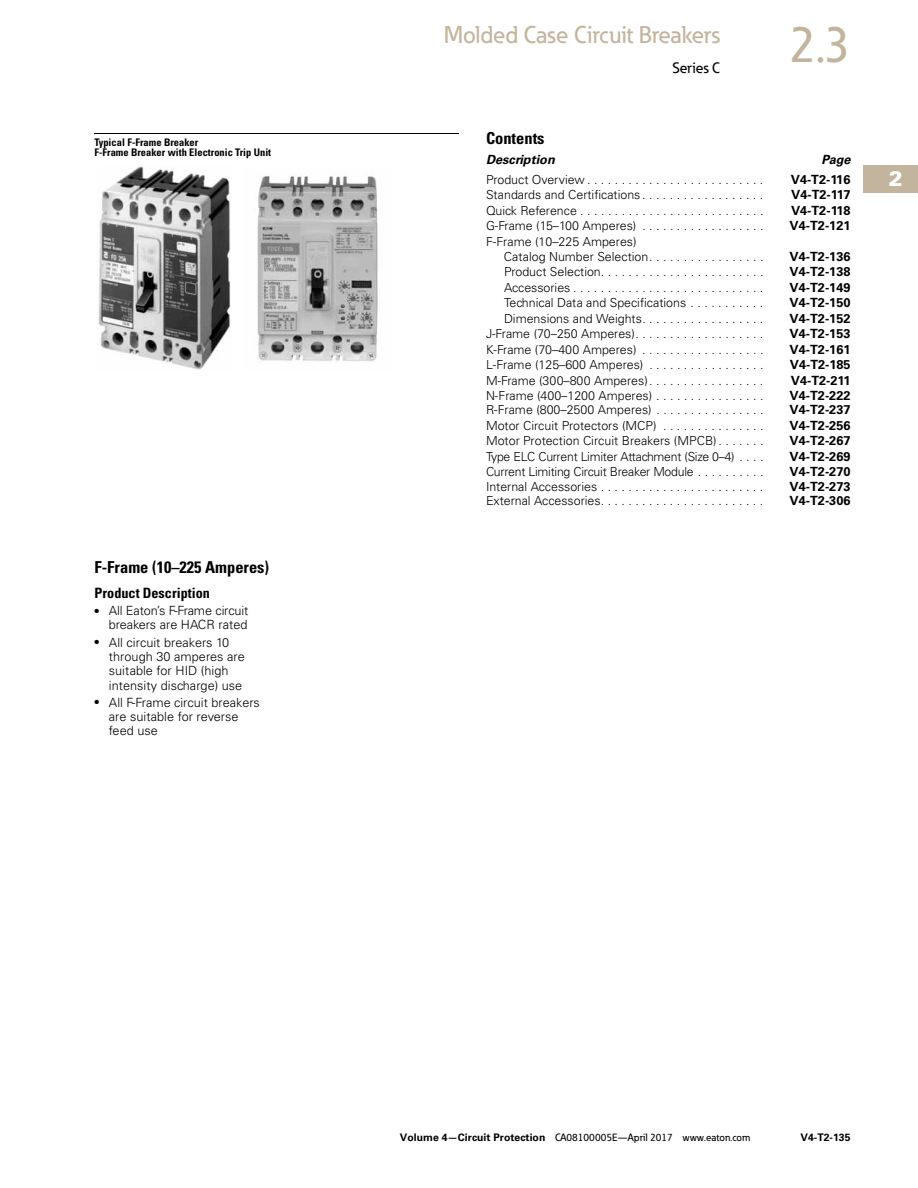
<style>
.page{position:relative;width:918px;height:1188px;background:#fff}
.page>*{position:absolute;margin:0;border:0;box-sizing:border-box;transform-origin:0 0}
.t1{font:500 51px "Eaton";color:#c3b49d}
.t2{font:500 24px "Eaton";color:#c3b49d}
.t3{font:900 21px "Univers LT Std";color:#fff}
.t4{font:700 condensed 16.5px "Univers LT Std";color:#000}
.t5{font:500 15px "Eaton";color:#000}
.t6{font:700 condensed 14.25px "Univers LT Std";color:#000}
.t7{font:700 12.75px "Univers LT Std";letter-spacing:.005em;color:#000}
.t8{font:300 12.75px/14.2px "Univers LT Std";color:#000}
.t9{font:italic 700 12.75px "Univers LT Std";color:#000}
.t10{font:300 12.45px/15.5px "Univers LT Std";color:#000}
.t11{font:300 12.45px "Univers LT Std";letter-spacing:-.02em;color:#000}
.t12{font:500 10.5px "Eaton";letter-spacing:.005em;color:#000}
.t13{font:700 condensed 10.5px/10.5px "Univers LT Std";color:#000}
.t14{font:700 10.5px "Univers LT Std";letter-spacing:.005em;color:#000}
.s1{font-family:"Univers LT Std";font-weight:700}
</style>
<div class="page">
<div style="left:864px;top:165px;width:54px;height:27px;background:#c3b49d"></div>
<hr style="left:864px;top:192px;width:54px;height:1px;background:#c3b49d">
<hr style="left:94px;top:133px;width:365px;height:1px;background:#000">
<img style="left:257px;top:175px;width:121px;height:188px">
<img style="left:98px;top:166px;width:133px;height:204px">
<p class="t13" style="left:94px;top:138px;width:178px">Typical F-Frame Breaker<br>F-Frame Breaker with Electronic Trip Unit</p>
<h3 class="t4" style="left:94px;top:562px;width:176px">F-Frame (10–225 Amperes)</h3>
<p class="t6" style="left:94px;top:587px;width:117px">Product Description</p>
<p class="t8" style="left:94px;top:605px;width:155px;text-align:right">● All Eaton’s F-Frame circuit breakers are HACR rated</p>
<p class="t8" style="left:109px;top:636px;width:138px;text-indent:-14px">● All circuit breakers 10 through 30 amperes are suitable for HID (high intensity discharge) use</p>
<p class="t8" style="left:109px;top:696px;width:153px;text-indent:-14px">● All F-Frame circuit breakers are suitable for reverse feed use</p>
<h2 class="t2" style="left:444px;top:26px;width:278px">Molded Case Circuit Breakers</h2>
<p class="t5" style="left:672px;top:62px;width:49px">Series C</p>
<h1 class="t1" style="left:788px;top:26px;width:65px">2.3</h1>
<h3 class="t4" style="left:486px;top:132px;width:60px">Contents</h3>
<p class="t9" style="left:486px;top:155px;width:70px">Description</p>
<p class="t9" style="left:821px;top:155px;width:30px">Page</p>
<p class="t10" style="left:486px;top:173px;width:279px">Product Overview . . . . . . . . . . . . . . . . . . . . . . . . . .</p>
<p class="t7" style="left:791px;top:175px;width:61px">V4-T2-116</p>
<p class="t10" style="left:486px;top:188px;width:279px">Standards and Certifications . . . . . . . . . . . . . . . . . .</p>
<p class="t7" style="left:791px;top:190px;width:61px">V4-T2-117</p>
<p class="t10" style="left:486px;top:204px;width:279px">Quick Reference . . . . . . . . . . . . . . . . . . . . . . . . . . .</p>
<p class="t7" style="left:791px;top:205px;width:61px">V4-T2-118</p>
<p class="t10" style="left:486px;top:219px;width:279px">G-Frame (15–100 Amperes) . . . . . . . . . . . . . . . . . .</p>
<p class="t7" style="left:790px;top:221px;width:62px">V4-T2-121</p>
<p class="t10" style="left:504px;top:235px;width:261px;text-indent:-18px">F-Frame (10–225 Amperes)<br>Catalog Number Selection. . . . . . . . . . . . . . . . .</p>
<p class="t7" style="left:790px;top:252px;width:62px">V4-T2-136</p>
<p class="t10" style="left:504px;top:265px;width:261px">Product Selection. . . . . . . . . . . . . . . . . . . . . . . .</p>
<p class="t7" style="left:790px;top:267px;width:62px">V4-T2-138</p>
<p class="t10" style="left:504px;top:281px;width:261px">Accessories . . . . . . . . . . . . . . . . . . . . . . . . . . . .</p>
<p class="t7" style="left:790px;top:283px;width:62px">V4-T2-149</p>
<p class="t10" style="left:504px;top:296px;width:261px">Technical Data and Specifications . . . . . . . . . . .</p>
<p class="t7" style="left:790px;top:298px;width:62px">V4-T2-150</p>
<p class="t10" style="left:504px;top:312px;width:261px">Dimensions and Weights. . . . . . . . . . . . . . . . . .</p>
<p class="t7" style="left:790px;top:314px;width:62px">V4-T2-152</p>
<p class="t10" style="left:486px;top:327px;width:279px">J-Frame (70–250 Amperes). . . . . . . . . . . . . . . . . . .</p>
<p class="t7" style="left:790px;top:329px;width:62px">V4-T2-153</p>
<p class="t10" style="left:486px;top:343px;width:279px">K-Frame (70–400 Amperes) . . . . . . . . . . . . . . . . . .</p>
<p class="t7" style="left:790px;top:345px;width:62px">V4-T2-161</p>
<p class="t10" style="left:486px;top:358px;width:279px">L-Frame (125–600 Amperes) . . . . . . . . . . . . . . . . .</p>
<p class="t7" style="left:790px;top:360px;width:62px">V4-T2-185</p>
<p class="t10" style="left:486px;top:374px;width:279px">M-Frame (300–800 Amperes). . . . . . . . . . . . . . . . .</p>
<p class="t7" style="left:791px;top:375px;width:61px">V4-T2-211</p>
<p class="t10" style="left:486px;top:389px;width:279px">N-Frame (400–1200 Amperes) . . . . . . . . . . . . . . . .</p>
<p class="t7" style="left:790px;top:391px;width:62px">V4-T2-222</p>
<p class="t10" style="left:486px;top:403px;width:279px">R-Frame (800–2500 Amperes) . . . . . . . . . . . . . . . .</p>
<p class="t7" style="left:790px;top:405px;width:62px">V4-T2-237</p>
<p class="t10" style="left:486px;top:419px;width:279px">Motor Circuit Protectors (MCP) . . . . . . . . . . . . . . .</p>
<p class="t7" style="left:790px;top:421px;width:62px">V4-T2-256</p>
<p class="t10" style="left:486px;top:434px;width:279px">Motor Protection Circuit Breakers (MPCB) . . . . . . .</p>
<p class="t7" style="left:790px;top:436px;width:62px">V4-T2-267</p>
<p class="t11" style="left:486px;top:452px;width:279px">Type ELC Current Limiter Attachment (Size 0–4) . . . .</p>
<p class="t7" style="left:790px;top:452px;width:62px">V4-T2-269</p>
<p class="t11" style="left:486px;top:467px;width:279px">Current Limiting Circuit Breaker Module . . . . . . . . . .</p>
<p class="t7" style="left:790px;top:467px;width:62px">V4-T2-270</p>
<p class="t10" style="left:486px;top:480px;width:279px">Internal Accessories . . . . . . . . . . . . . . . . . . . . . . . .</p>
<p class="t7" style="left:790px;top:481px;width:62px">V4-T2-273</p>
<p class="t10" style="left:486px;top:494px;width:279px">External Accessories. . . . . . . . . . . . . . . . . . . . . . . .</p>
<p class="t7" style="left:790px;top:496px;width:62px">V4-T2-306</p>
<h3 class="t3" style="left:889px;top:171px;width:15px">2</h3>
<p class="t12" style="left:400px;top:1134px;width:352px"><span class="s1">Volume 4—Circuit Protection</span> CA08100005E—April 2017 www.eaton.com</p>
<p class="t14" style="left:800px;top:1133px;width:52px">V4-T2-135</p>
</div>
